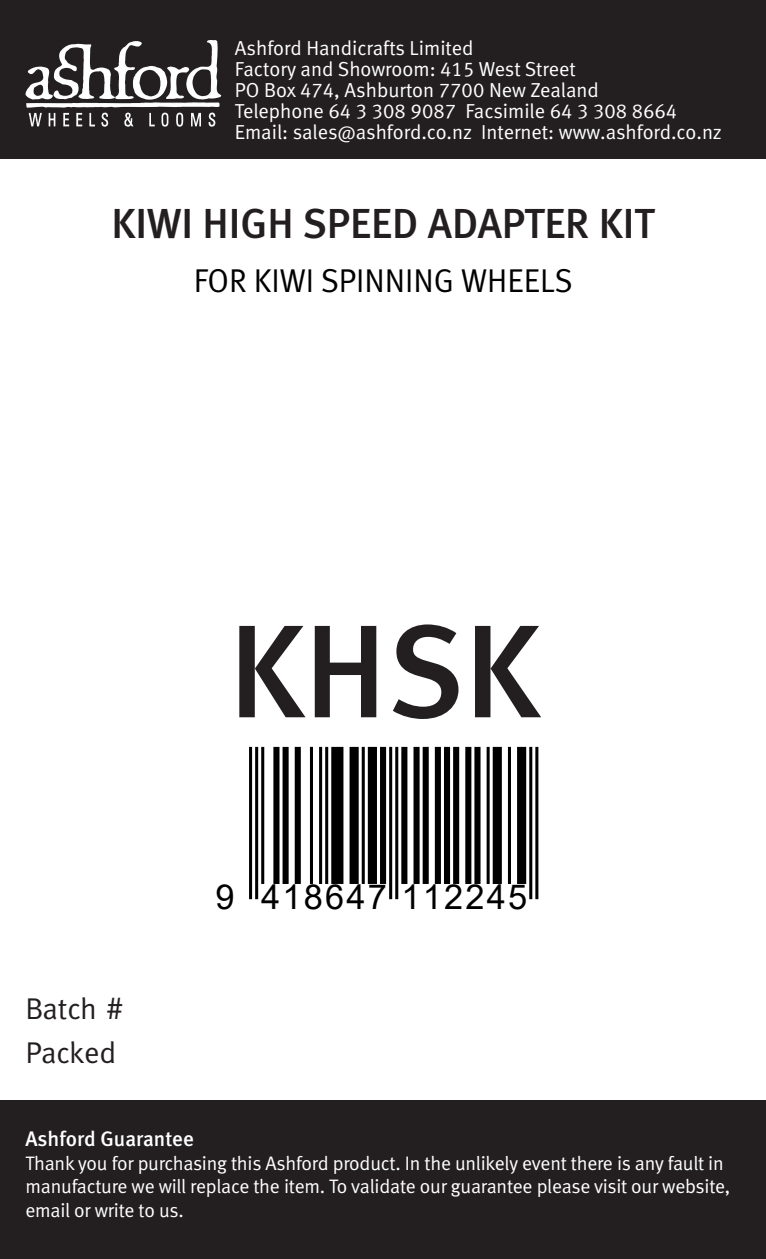
<style>
.page{position:relative;width:766px;height:1259px;background:#fff}
.page>*{position:absolute;margin:0;border:0;box-sizing:border-box;transform-origin:0 0}
.Product_Name{font:132px "Meta Medium LF";color:#231f20}
.Product_Name-2{font:42px "Meta Medium LF";color:#231f20}
.t1{font:34.5px "Arial";letter-spacing:.065em;color:#000}
.t2{font:33px "Meta Normal LF";color:#000}
.t3{font:30px "Meta";color:#231f20}
.t4{font:21px "Meta Medium LF";color:#fff}
.t5{font:20.4px/21px "Meta Normal LF";color:#fff}
.t6{font:19.5px/23.4px "Meta Normal LF";letter-spacing:-.01em;color:#fff}
</style>
<div class="page">
<div style="left:0;top:0;width:765px;height:158px;background:#231f20"></div>
<img style="left:186px;top:40px;width:26px;height:59px">
<div style="left:0;top:1100px;width:765px;height:159px;background:#231f20"></div>
<svg style="left:249px;top:747px;width:289px;height:152px"></svg>
<p class="t5" style="left:235px;top:37px;width:488px">Ashford Handicrafts Limited<br>Factory and Showroom: 415 West Street<br>PO Box 474, Ashburton 7700 New Zealand<br>Telephone 64 3 308 9087 Facsimile 64 3 308 8664<br>Email: sales@ashford.co.nz Internet: www.ashford.co.nz</p>
<p class="Product_Name-2" style="left:111px;top:199px;width:544px">KIWI HIGH SPEED ADAPTER KIT</p>
<p class="t2" style="left:194px;top:261px;width:380px">FOR KIWI SPINNING WHEELS</p>
<p class="Product_Name" style="left:229px;top:595px;width:312px">KHSK</p>
<p class="t3" style="left:26px;top:991px;width:99px">Batch #</p>
<p class="t3" style="left:26px;top:1035px;width:92px">Packed</p>
<p class="t1" style="left:215px;top:873px;width:313px">9 418647 112245</p>
<p class="t4" style="left:26px;top:1127px;width:170px">Ashford Guarantee</p>
<p class="t6" style="left:26px;top:1151px;width:706px">Thank you for purchasing this Ashford product. In the unlikely event there is any fault in manufacture we will replace the item. To validate our guarantee please visit our website, email or write to us.</p>
</div>
